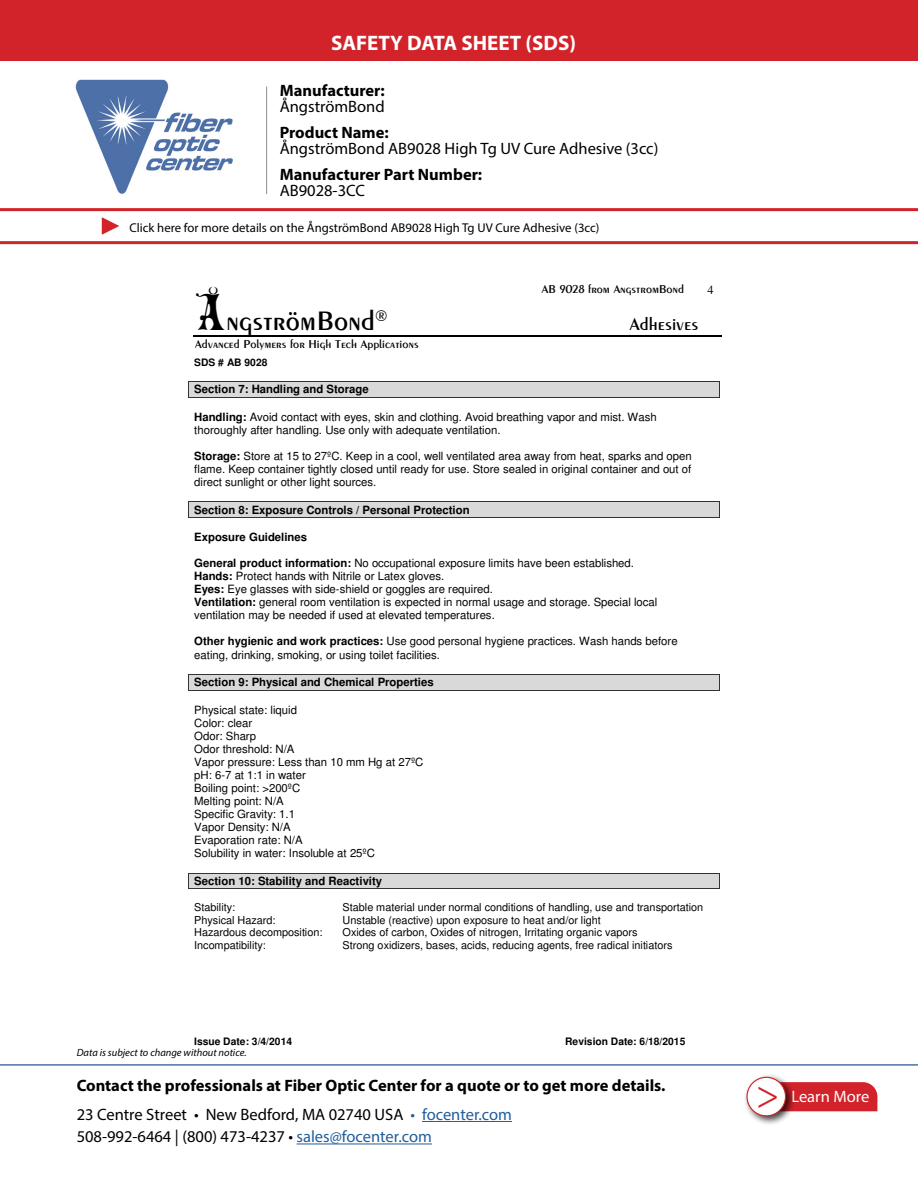
<style>
.page{position:relative;width:918px;height:1188px;background:#fff}
.page>*{position:absolute;margin:0;border:0;box-sizing:border-box;transform-origin:0 0}
.t1{font:42px "Minion Pro";color:#d2232a}
.t2{font:28.8px "Penwin";color:#000}
.t3{font:700 21px "Myriad Pro";color:#fff}
.t4{font:18.6px "Penwin";color:#000}
.t5{font:16.5px/22.5px "Myriad Pro";color:#000}
.t6{font:700 16.5px/16.5px "Myriad Pro";color:#000}
.t7{font:16.5px "Myriad Pro";color:#fff}
.t8{font:12.75px "Myriad Pro";color:#000}
.t9{font:12.3px "Penwin";color:#000}
.t10{font:12.3px "Times";color:#000}
.t11{font:11.4px/13px "Helvetica";color:#000}
.t12{font:700 11.4px "Helvetica";color:#000}
.t13{font:10.95px "Helvetica";color:#000}
.t14{font:italic 10.5px "Myriad Pro";color:#000}
.t15{font:700 10.2px "Helvetica";color:#000}
.s1{font-weight:400}
.s2{font-weight:700}
.s3{font-family:"Max Circus";font-size:49.5px}
.s4{color:#215e9e}
</style>
<div class="page">
<hr style="left:422px;top:1121px;width:90px;height:1px;background:#215e9e">
<hr style="left:297px;top:1144px;width:135px;height:1px;background:#215e9e">
<hr style="left:0;top:1064px;width:918px;height:2px;background:#4f70a8">
<img style="left:75px;top:79px;width:158px;height:115px">
<hr style="left:266px;top:87px;width:1px;height:107px;background:#8a8c8e">
<div style="left:796px;top:1082px;width:81px;height:29px;background:#d2232a"></div>
<div style="left:743px;top:1074px;width:53px;height:52px;background:#000;opacity:.75"></div>
<div style="left:747px;top:1077px;width:39px;height:39px;background:#fff;border-radius:50%"></div>
<div style="left:746px;top:1077px;width:40px;height:39px;border:1px solid #d2232a;border-radius:50%"></div>
<hr style="left:0;top:241px;width:918px;height:3px;background:#d2232a">
<hr style="left:0;top:208px;width:918px;height:3px;background:#d2232a">
<svg style="left:102px;top:217px;width:17px;height:18px"></svg>
<div style="left:0;top:0;width:918px;height:60px;background:#d2232a"></div>
<hr style="left:193px;top:336px;width:528px;height:1px;background:#000">
<div style="left:189px;top:382px;width:530px;height:15px;background:#d9d9d9"></div>
<hr style="left:189px;top:381px;width:530px;height:1px;background:#333">
<hr style="left:189px;top:397px;width:530px;height:1px;background:#333">
<svg style="left:188px;top:381px;width:1px;height:17px"></svg>
<svg style="left:719px;top:381px;width:1px;height:17px"></svg>
<div style="left:189px;top:502px;width:530px;height:15px;background:#d9d9d9"></div>
<hr style="left:189px;top:502px;width:530px;height:1px;background:#333">
<hr style="left:189px;top:517px;width:530px;height:1px;background:#333">
<svg style="left:188px;top:502px;width:1px;height:16px"></svg>
<svg style="left:719px;top:502px;width:1px;height:16px"></svg>
<div style="left:189px;top:675px;width:530px;height:15px;background:#d9d9d9"></div>
<hr style="left:189px;top:674px;width:530px;height:1px;background:#333">
<hr style="left:189px;top:690px;width:530px;height:1px;background:#333">
<svg style="left:188px;top:674px;width:1px;height:17px"></svg>
<svg style="left:719px;top:674px;width:1px;height:17px"></svg>
<div style="left:189px;top:873px;width:530px;height:15px;background:#d9d9d9"></div>
<hr style="left:189px;top:873px;width:530px;height:1px;background:#333">
<hr style="left:189px;top:888px;width:530px;height:1px;background:#333">
<svg style="left:188px;top:873px;width:1px;height:16px"></svg>
<svg style="left:719px;top:873px;width:1px;height:16px"></svg>
<p class="t3" style="left:331px;top:29px;width:246px">SAFETY DATA SHEET (SDS)</p>
<p class="t6" style="left:280px;top:81px;width:107px">Manufacturer:<br><span class="s1">ÅngströmBond</span></p>
<p class="t5" style="left:280px;top:124px;width:380px;line-height:16.5px"><span class="s2">Product Name:<br></span>ÅngströmBond AB9028 High Tg UV Cure Adhesive (3cc)</p>
<p class="t6" style="left:280px;top:165px;width:204px">Manufacturer Part Number:</p>
<p class="t5" style="left:280px;top:179px;width:87px">AB9028-3CC</p>
<p class="t8" style="left:129px;top:220px;width:472px">Click here for more details on the ÅngströmBond AB9028 High Tg UV Cure Adhesive (3cc)</p>
<p class="t2" style="left:194px;top:303px;width:195px"><span class="s3">Å</span>ngströmBond<sup>®</sup></p>
<p class="t9" style="left:195px;top:337px;width:225px">Advanced Polymers for High Tech Applications</p>
<p class="t15" style="left:194px;top:358px;width:75px">SDS # AB 9028</p>
<p class="t9" style="left:542px;top:282px;width:144px">AB 9028 from AngstromBond</p>
<p class="t4" style="left:630px;top:313px;width:70px">Adhesives</p>
<p class="t10" style="left:707px;top:282px;width:8px">4</p>
<p class="t12" style="left:194px;top:385px;width:176px">Section 7: Handling and Storage</p>
<p class="t11" style="left:194px;top:411px;width:464px"><span class="s2">Handling:</span> Avoid contact with eyes, skin and clothing. Avoid breathing vapor and mist. Wash thoroughly after handling. Use only with adequate ventilation.</p>
<p class="t11" style="left:194px;top:450px;width:499px;text-align:justify"><span class="s2">Storage:</span> Store at 15 to 27ºC. Keep in a cool, well ventilated area away from heat, sparks and open flame. Keep container tightly closed until ready for use. Store sealed in original container and out of direct sunlight or other light sources.</p>
<p class="t12" style="left:194px;top:505px;width:277px">Section 8: Exposure Controls / Personal Protection</p>
<p class="t12" style="left:194px;top:533px;width:114px">Exposure Guidelines</p>
<p class="t11" style="left:194px;top:558px;width:465px"><span class="s2">General product information:</span> No occupational exposure limits have been established.<br><span class="s2">Hands:</span> Protect hands with Nitrile or Latex gloves.<br><span class="s2">Eyes:</span> Eye glasses with side-shield or goggles are required.<br><span class="s2">Ventilation:</span> general room ventilation is expected in normal usage and storage. Special local ventilation may be needed if used at elevated temperatures.</p>
<p class="t11" style="left:194px;top:636px;width:485px"><span class="s2">Other hygienic and work practices:</span> Use good personal hygiene practices. Wash hands before eating, drinking, smoking, or using toilet facilities.</p>
<p class="t12" style="left:194px;top:678px;width:241px">Section 9: Physical and Chemical Properties</p>
<p class="t11" style="left:194px;top:704px;width:231px">Physical state: liquid<br>Color: clear<br>Odor: Sharp<br>Odor threshold: N/A<br>Vapor pressure: Less than 10 mm Hg at 27ºC pH: 6-7 at 1:1 in water<br>Boiling point: &gt;200ºC<br>Melting point: N/A<br>Specific Gravity: 1.1<br>Vapor Density: N/A<br>Evaporation rate: N/A<br>Solubility in water: Insoluble at 25ºC</p>
<p class="t12" style="left:194px;top:876px;width:189px">Section 10: Stability and Reactivity</p>
<p class="t13" style="left:194px;top:903px;width:42px">Stability:</p>
<p class="t13" style="left:343px;top:903px;width:362px">Stable material under normal conditions of handling, use and transportation</p>
<p class="t13" style="left:194px;top:916px;width:83px">Physical Hazard:</p>
<p class="t13" style="left:343px;top:916px;width:260px">Unstable (reactive) upon exposure to heat and/or light</p>
<p class="t13" style="left:194px;top:928px;width:130px">Hazardous decomposition:</p>
<p class="t13" style="left:343px;top:928px;width:296px">Oxides of carbon, Oxides of nitrogen, Irritating organic vapors</p>
<p class="t13" style="left:194px;top:940px;width:73px">Incompatibility:</p>
<p class="t13" style="left:343px;top:940px;width:331px">Strong oxidizers, bases, acids, reducing agents, free radical initiators</p>
<p class="t15" style="left:194px;top:1037px;width:99px">Issue Date: 3/4/2014</p>
<p class="t15" style="left:565px;top:1037px;width:122px">Revision Date: 6/18/2015</p>
<p class="t14" style="left:77px;top:1046px;width:171px">Data is subject to change without notice.</p>
<p class="t6" style="left:77px;top:1076px;width:590px">Contact the professionals at Fiber Optic Center for a quote or to get more details.</p>
<p class="t5" style="left:77px;top:1103px;width:437px">23 Centre Street • New Bedford, MA 02740 USA <span class="s4">• focenter.com<br></span>508-992-6464 | (800) 473-4237 • <span class="s4">sales@focenter.com</span></p>
<p class="t1" style="left:756px;top:1066px;width:25px">&gt;</p>
<p class="t7" style="left:791px;top:1087px;width:79px">Learn More</p>
</div>
